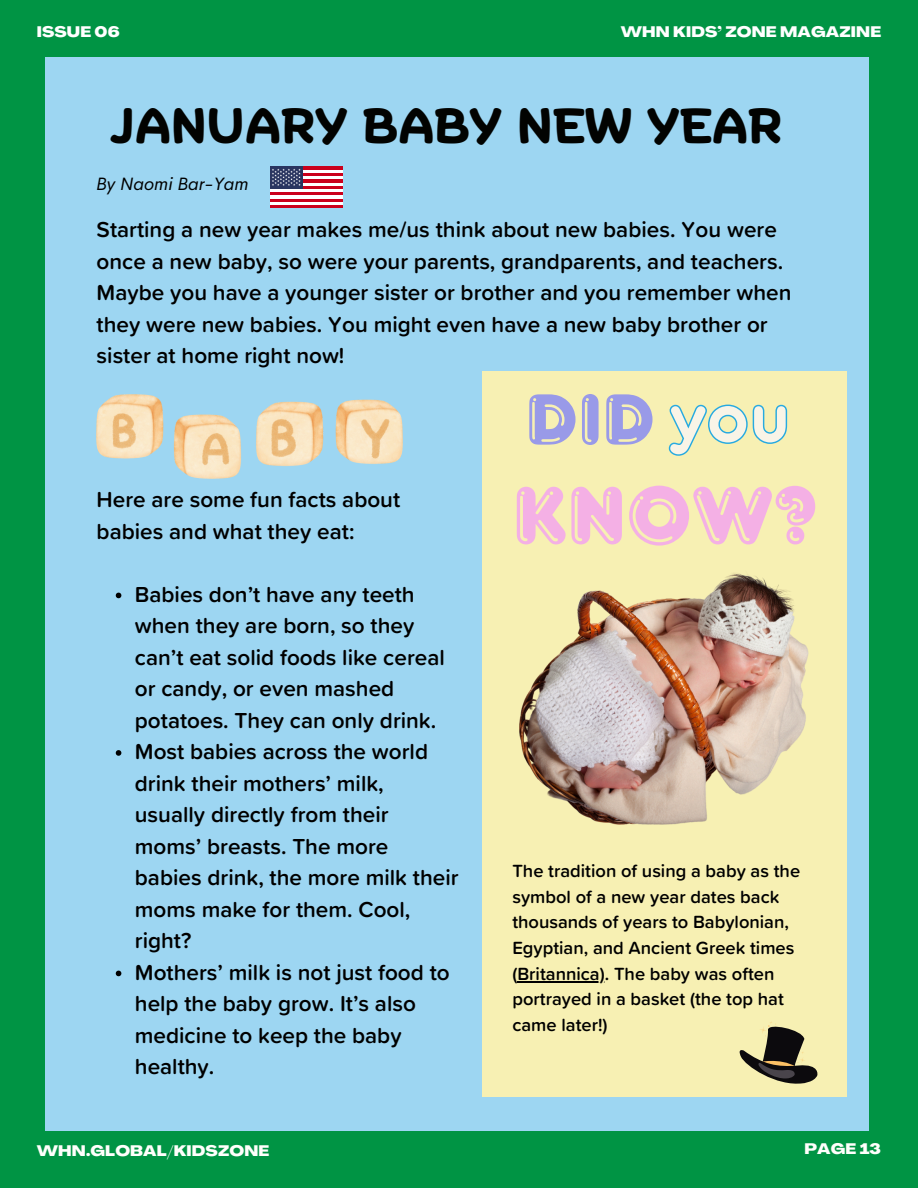
<style>
.page{position:relative;width:918px;height:1188px;background:#009444}
.page>*{position:absolute;margin:0;border:0;box-sizing:border-box;transform-origin:0 0}
.t1{font:85.2px "Frankfurter Com Highlight";color:#f4b0e5}
.t2{font:75.3px "Frankfurter Com Highlight";color:#999ae8}
.t3{font:700 49.2px "Biski";color:#020301}
.t4{font:600 22.5px/31.5px "Proxima Soft";color:#000}
.t5{font:600 18.3px/25.7px "Proxima Soft";color:#000}
.t6{font:italic 18px "Cerebri Sans";color:#000}
.t7{font:800 expanded 15px "Agrandir";letter-spacing:.01em;color:#fff}
.t8{font:800 expanded 15px "Agrandir";letter-spacing:.01em;color:#fffffc}
.s1{font-family:"Frankfurter Com";font-weight:500;font-size:76.95px;color:#f9f4e7}
</style>
<div class="page">
<div style="left:45px;top:57px;width:824px;height:1074px;background:#9dd6f2"></div>
<div style="left:483px;top:371px;width:364px;height:725px;background:#f7f0b3"></div>
<img style="left:482px;top:546px;width:327px;height:315px">
<svg style="left:739px;top:1022px;width:79px;height:62px"></svg>
<img style="left:97px;top:395px;width:306px;height:83px">
<svg style="left:116px;top:593px;width:5px;height:5px"></svg>
<svg style="left:116px;top:750px;width:5px;height:6px"></svg>
<svg style="left:116px;top:971px;width:5px;height:5px"></svg>
<hr style="left:517px;top:981px;width:88px;height:1px;background:#000">
<svg style="left:668px;top:404px;width:120px;height:52px"></svg>
<hr style="left:270px;top:205px;width:72px;height:3px;background:#cb001c">
<svg style="left:270px;top:201px;width:72px;height:4px"></svg>
<hr style="left:270px;top:198px;width:72px;height:3px;background:#cb001c">
<hr style="left:270px;top:195px;width:72px;height:3px;background:#fff">
<hr style="left:270px;top:192px;width:72px;height:3px;background:#cb001c">
<hr style="left:270px;top:189px;width:72px;height:3px;background:#fff">
<svg style="left:303px;top:185px;width:39px;height:4px"></svg>
<hr style="left:270px;top:182px;width:72px;height:3px;background:#fff">
<hr style="left:270px;top:179px;width:72px;height:3px;background:#cb001c">
<hr style="left:270px;top:176px;width:72px;height:3px;background:#fff">
<hr style="left:270px;top:173px;width:72px;height:3px;background:#cb001c">
<svg style="left:303px;top:169px;width:39px;height:4px"></svg>
<hr style="left:270px;top:166px;width:72px;height:3px;background:#cb001c">
<div style="left:270px;top:166px;width:33px;height:23px;background:#2a3560"></div>
<svg style="left:272px;top:169px;width:29px;height:17px"></svg>
<h2 class="t7" style="left:37px;top:26px;width:84px">ISSUE 06</h2>
<h1 class="t7" style="left:621px;top:26px;width:262px">WHN KIDS’ ZONE MAGAZINE</h1>
<p class="t3" style="left:110px;top:106px;width:674px">JANUARY BABY NEW YEAR</p>
<h3 class="t6" style="left:96px;top:172px;width:154px">By Naomi Bar-Yam</h3>
<p class="t4" style="left:97px;top:215px;width:696px">Starting a new year makes me/us think about new babies. You were once a new baby, so were your parents, grandparents, and teachers.<br>Maybe you have a younger sister or brother and you remember when they were new babies. You might even have a new baby brother or sister at home right now!</p>
<p class="t4" style="left:97px;top:485px;width:305px">Here are some fun facts about babies and what they eat:</p>
<p class="t4" style="left:135px;top:579px;width:311px">Babies don’t have any teeth when they are born, so they can’t eat solid foods like cereal or candy, or even mashed potatoes. They can only drink.</p>
<h4 class="t4" style="left:135px;top:737px;width:325px">Most babies across the world drink their mothers’ milk, usually directly from their moms’ breasts. The more babies drink, the more milk their moms make for them. Cool, right?</h4>
<p class="t4" style="left:135px;top:957px;width:316px">Mothers’ milk is not just food to help the baby grow. It’s also medicine to keep the baby healthy.</p>
<p class="t2" style="left:525px;top:373px;width:267px">DID <span class="s1">you</span></p>
<p class="t1" style="left:512px;top:464px;width:307px">KNOW?</p>
<h4 class="t5" style="left:512px;top:859px;width:289px">The tradition of using a baby as the symbol of a new year dates back thousands of years to Babylonian, Egyptian, and Ancient Greek times (Britannica). The baby was often</h4>
<p class="t5" style="left:512px;top:987px;width:273px">portrayed in a basket (the top hat came later!)</p>
<p class="t8" style="left:37px;top:1145px;width:234px">WHN.GLOBAL/KIDSZONE</p>
<h6 class="t8" style="left:804px;top:1142px;width:78px">PAGE 13</h6>
</div>
